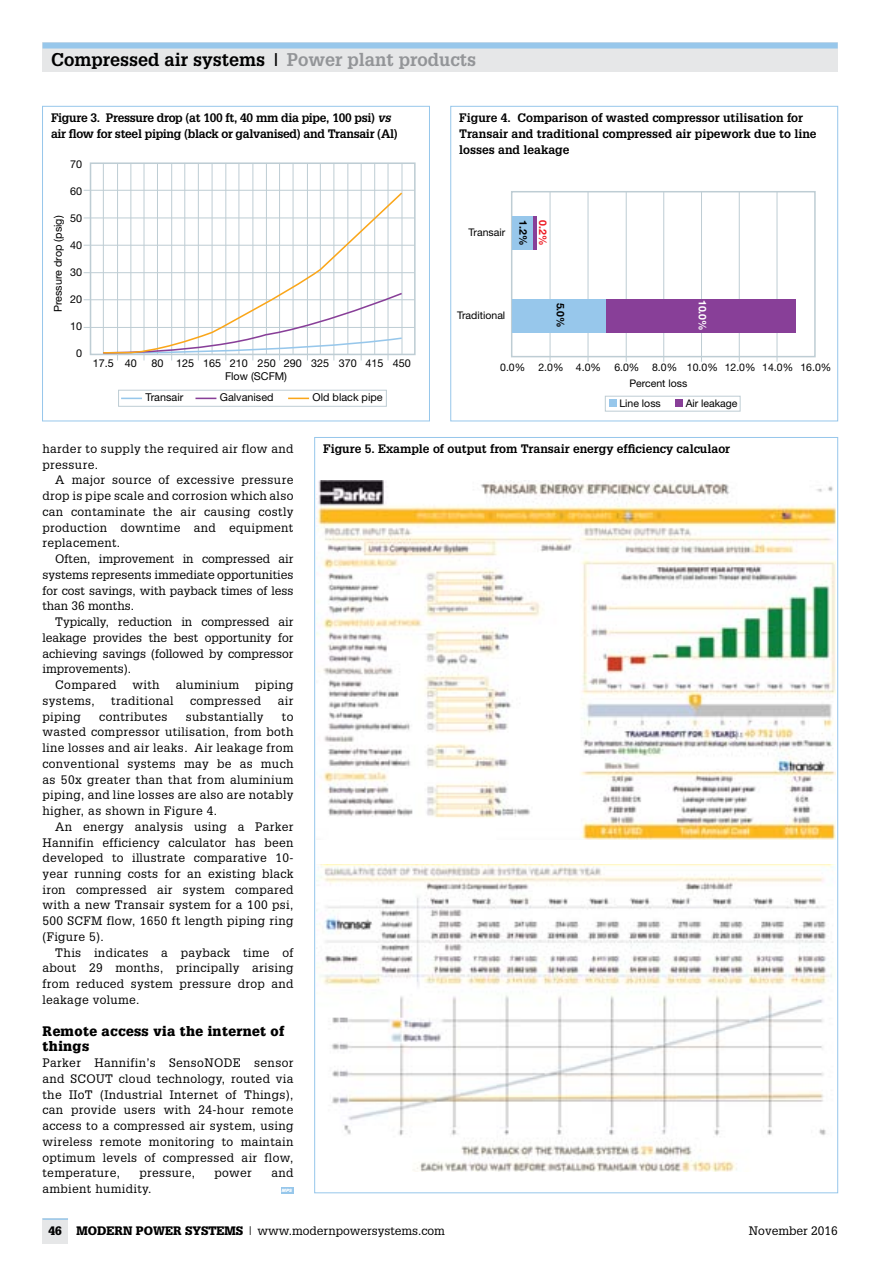
<style>
.page{position:relative;width:893px;height:1263px;background:#fff}
.page>*{position:absolute;margin:0;border:0;box-sizing:border-box;transform-origin:0 0}
.t1{font:700 18px "Glypha LT Std";color:#000}
.t2{font:900 13.5px/15.8px "Glypha LT Std";letter-spacing:.03em;color:#000}
.t3{font:12px/15.8px "Glypha LT Std";letter-spacing:.03em;color:#000;text-align:justify}
.t4{font:12px "Glypha LT Std";color:#000}
.t5{font:700 12px/15.8px "Glypha LT Std";color:#000}
.t6{font:700 12px/15.8px "Glypha LT Std";letter-spacing:-.025em;color:#000}
.t7{font:10.8px "Helvetica Neue LT Std";color:#000}
.t8{font:10.5px/15.8px "Helvetica Neue LT Std";color:#000}
.t9{font:700 10.5px "Helvetica Neue LT Std";color:#000}
.t10{font:700 10.5px "Helvetica Neue LT Std";color:#fff}
.t11{font:700 10.5px "Helvetica Neue LT Std";color:#ed1d24}
.t12{font:italic 900 4.5px "Helvetica Neue LT Std";color:#fff}
.s1{color:#939598}
.s2{font-style:italic}
.s3{font-weight:900}
</style>
<div class="page">
<div style="left:43px;top:43px;width:795px;height:29px;background:#e6e7e8"></div>
<div style="left:43px;top:43px;width:795px;height:6px;background:#97c7eb"></div>
<div style="left:43px;top:1218px;width:25px;height:26px;background:#e6e7e8"></div>
<hr style="left:43px;top:1218px;width:25px;height:2px;background:#97c7eb">
<div style="left:281px;top:1187px;width:12px;height:6px;background:#97c7eb"></div>
<div style="left:314px;top:437px;width:524px;height:756px;background:#fff;border:1px solid #97c7eb"></div>
<img style="left:317px;top:481px;width:519px;height:358px">
<img style="left:317px;top:864px;width:519px;height:308px">
<div style="left:90px;top:162px;width:326px;height:193px;border:2px solid #becdd4"></div>
<hr style="left:84px;top:327px;width:331px;height:1px;background:#becdd4">
<hr style="left:84px;top:299px;width:331px;height:1px;background:#becdd4">
<hr style="left:84px;top:272px;width:331px;height:1px;background:#becdd4">
<hr style="left:84px;top:245px;width:331px;height:1px;background:#becdd4">
<hr style="left:84px;top:218px;width:331px;height:1px;background:#becdd4">
<hr style="left:84px;top:190px;width:331px;height:1px;background:#becdd4">
<hr style="left:117px;top:163px;width:1px;height:197px;background:#becdd4">
<hr style="left:103px;top:163px;width:1px;height:192px;background:#becdd4">
<hr style="left:130px;top:163px;width:1px;height:192px;background:#becdd4">
<hr style="left:157px;top:163px;width:1px;height:192px;background:#becdd4">
<hr style="left:184px;top:163px;width:1px;height:192px;background:#becdd4">
<hr style="left:212px;top:163px;width:1px;height:192px;background:#becdd4">
<hr style="left:239px;top:163px;width:1px;height:192px;background:#becdd4">
<hr style="left:266px;top:163px;width:1px;height:192px;background:#becdd4">
<hr style="left:293px;top:163px;width:1px;height:192px;background:#becdd4">
<hr style="left:320px;top:163px;width:1px;height:192px;background:#becdd4">
<hr style="left:347px;top:163px;width:1px;height:192px;background:#becdd4">
<hr style="left:374px;top:163px;width:1px;height:192px;background:#becdd4">
<hr style="left:402px;top:163px;width:1px;height:192px;background:#becdd4">
<hr style="left:144px;top:163px;width:1px;height:197px;background:#becdd4">
<hr style="left:171px;top:163px;width:1px;height:197px;background:#becdd4">
<hr style="left:198px;top:163px;width:1px;height:197px;background:#becdd4">
<hr style="left:225px;top:163px;width:1px;height:197px;background:#becdd4">
<hr style="left:252px;top:163px;width:1px;height:197px;background:#becdd4">
<hr style="left:279px;top:163px;width:1px;height:197px;background:#becdd4">
<hr style="left:307px;top:163px;width:1px;height:197px;background:#becdd4">
<hr style="left:333px;top:163px;width:1px;height:197px;background:#becdd4">
<hr style="left:361px;top:163px;width:1px;height:197px;background:#becdd4">
<hr style="left:388px;top:163px;width:1px;height:197px;background:#becdd4">
<svg style="left:102px;top:191px;width:302px;height:163px"></svg>
<div style="left:118px;top:390px;width:269px;height:17px;border:1px solid #becdd4"></div>
<svg style="left:121px;top:398px;width:21px;height:1px"></svg>
<svg style="left:195px;top:398px;width:21px;height:1px"></svg>
<svg style="left:288px;top:398px;width:21px;height:1px"></svg>
<div style="left:42px;top:106px;width:388px;height:315px;border:1px solid #97c7eb"></div>
<div style="left:511px;top:191px;width:305px;height:166px;border:2px solid #becdd4"></div>
<hr style="left:550px;top:192px;width:1px;height:170px;background:#becdd4">
<hr style="left:588px;top:192px;width:1px;height:170px;background:#becdd4">
<hr style="left:626px;top:192px;width:1px;height:170px;background:#becdd4">
<hr style="left:663px;top:192px;width:1px;height:170px;background:#becdd4">
<hr style="left:701px;top:192px;width:1px;height:170px;background:#becdd4">
<hr style="left:739px;top:192px;width:1px;height:170px;background:#becdd4">
<hr style="left:777px;top:192px;width:1px;height:170px;background:#becdd4">
<div style="left:512px;top:299px;width:94px;height:34px;background:#97c7eb"></div>
<div style="left:606px;top:299px;width:190px;height:34px;background:#883f98"></div>
<div style="left:512px;top:216px;width:22px;height:34px;background:#97c7eb"></div>
<hr style="left:533px;top:216px;width:4px;height:34px;background:#883f98">
<div style="left:605px;top:396px;width:135px;height:15px;border:1px solid #becdd4"></div>
<div style="left:609px;top:400px;width:7px;height:7px;background:#97c7eb"></div>
<div style="left:675px;top:400px;width:8px;height:7px;background:#883f98"></div>
<div style="left:450px;top:106px;width:388px;height:315px;border:1px solid #97c7eb"></div>
<h1 class="t1" style="left:51px;top:48px;width:427px">Compressed air systems | <span class="s1">Power plant products</span></h1>
<p class="t6" style="left:51px;top:110px;width:348px">Figure 3. Pressure drop (at 100 ft, 40 mm dia pipe, 100 psi) <span class="s2">vs </span>air flow for steel piping (black or galvanised) and Transair (Al)</p>
<p class="t7" style="left:70px;top:157px;width:14px">70</p>
<p class="t7" style="left:70px;top:184px;width:14px">60</p>
<p class="t7" style="left:70px;top:211px;width:14px">50</p>
<p class="t7" style="left:70px;top:238px;width:14px">40</p>
<p class="t7" style="left:70px;top:265px;width:14px">30</p>
<p class="t7" style="left:70px;top:293px;width:14px">20</p>
<p class="t7" style="left:70px;top:320px;width:14px">10</p>
<p class="t7" style="left:76px;top:347px;width:8px">0</p>
<p class="t7" style="left:51px;top:312px;width:98px;rotate:-90deg">Pressure drop (psig)</p>
<p class="t7" style="left:93px;top:357px;width:46px">17.5 40</p>
<p class="t7" style="left:151px;top:357px;width:261px">80 125 165 210 250 290 325 370 415 450</p>
<p class="t7" style="left:225px;top:369px;width:64px">Flow (SCFM)</p>
<p class="t7" style="left:146px;top:391px;width:39px">Transair</p>
<p class="t7" style="left:220px;top:391px;width:55px">Galvanised</p>
<p class="t7" style="left:313px;top:391px;width:72px">Old black pipe</p>
<p class="t5" style="left:459px;top:110px;width:359px">Figure 4. Comparison of wasted compressor utilisation for<br>Transair and traditional compressed air pipework due to line losses and leakage</p>
<p class="t8" style="left:469px;top:224px;width:38px">Transair</p>
<p class="t9" style="left:530px;top:220px;width:27px;rotate:90deg">1.2%</p>
<p class="t11" style="left:549px;top:220px;width:27px;rotate:90deg">0.2%</p>
<p class="t8" style="left:457px;top:307px;width:50px">Traditional</p>
<p class="t9" style="left:567px;top:303px;width:27px;rotate:90deg">5.0%</p>
<p class="t10" style="left:709px;top:300px;width:32px;rotate:90deg">10.0%</p>
<p class="t8" style="left:500px;top:359px;width:102px">0.0% 2.0% 4.0%</p>
<p class="t8" style="left:629px;top:359px;width:203px;text-indent:-15px">6.0% 8.0% 10.0% 12.0% 14.0% 16.0%<br>Percent loss</p>
<p class="t8" style="left:619px;top:395px;width:43px">Line loss</p>
<p class="t8" style="left:686px;top:395px;width:53px">Air leakage</p>
<p class="t3" style="left:43px;top:440px;width:252px">harder to supply the required air flow and pressure.</p>
<p class="t3" style="left:43px;top:472px;width:252px;text-indent:13px">A major source of excessive pressure drop is pipe scale and corrosion which also can contaminate the air causing costly production downtime and equipment replacement.</p>
<p class="t3" style="left:43px;top:551px;width:252px;text-indent:13px">Often, improvement in compressed air systems represents immediate opportunities for cost savings, with payback times of less than 36 months.</p>
<p class="t4" style="left:55px;top:614px;width:240px">Typically, reduction in compressed air</p>
<p class="t4" style="left:43px;top:630px;width:252px">leakage provides the best opportunity for</p>
<p class="t4" style="left:43px;top:646px;width:252px">achieving savings (followed by compressor</p>
<p class="t4" style="left:43px;top:662px;width:90px">improvements).</p>
<p class="t3" style="left:55px;top:677px;width:63px">Compared</p>
<p class="t3" style="left:133px;top:677px;width:29px">with</p>
<p class="t3" style="left:176px;top:677px;width:65px">aluminium</p>
<p class="t3" style="left:255px;top:677px;width:40px">piping</p>
<p class="t3" style="left:43px;top:692px;width:54px">systems,</p>
<p class="t3" style="left:111px;top:692px;width:64px">traditional</p>
<p class="t3" style="left:190px;top:692px;width:73px">compressed</p>
<p class="t3" style="left:278px;top:692px;width:17px">air</p>
<p class="t3" style="left:43px;top:708px;width:40px">piping</p>
<p class="t3" style="left:99px;top:708px;width:70px">contributes</p>
<p class="t3" style="left:186px;top:708px;width:79px">substantially</p>
<p class="t3" style="left:43px;top:708px;width:252px;text-indent:239px">to wasted compressor utilisation, from both line losses and air leaks. Air leakage from conventional systems may be as much as 50x greater than that from aluminium piping, and line losses are also are notably higher, as shown in Figure 4.</p>
<p class="t3" style="left:43px;top:818px;width:252px;text-indent:13px">An energy analysis using a Parker Hannifin efficiency calculator has been developed to illustrate comparative 10- year running costs for an existing black iron compressed air system compared with a new Transair system for a 100 psi, 500 SCFM flow, 1650 ft length piping ring (Figure 5).</p>
<p class="t3" style="left:43px;top:944px;width:252px;text-indent:13px">This indicates a payback time of about 29 months, principally arising from reduced system pressure drop and leakage volume.</p>
<p class="t2" style="left:43px;top:1023px;width:243px">Remote access via the internet of things</p>
<p class="t3" style="left:43px;top:1055px;width:252px">Parker Hannifin’s SensoNODE sensor and SCOUT cloud technology, routed via the IIoT (Industrial Internet of Things), can provide users with 24-hour remote access to a compressed air system, using wireless remote monitoring to maintain optimum levels of compressed air flow, temperature,</p>
<p class="t3" style="left:139px;top:1165px;width:57px">pressure,</p>
<p class="t3" style="left:214px;top:1165px;width:39px">power</p>
<p class="t3" style="left:271px;top:1165px;width:24px">and</p>
<p class="t3" style="left:43px;top:1181px;width:111px">ambient humidity.</p>
<p class="t12" style="left:282px;top:1187px;width:12px">MPS</p>
<p class="t5" style="left:323px;top:440px;width:408px">Figure 5. Example of output from Transair energy efficiency calculaor</p>
<p class="t4" style="left:49px;top:1224px;width:398px"><span class="s3">46 MODERN POWER SYSTEMS</span> | www.modernpowersystems.com</p>
<p class="t4" style="left:749px;top:1224px;width:90px">November 2016</p>
</div>
